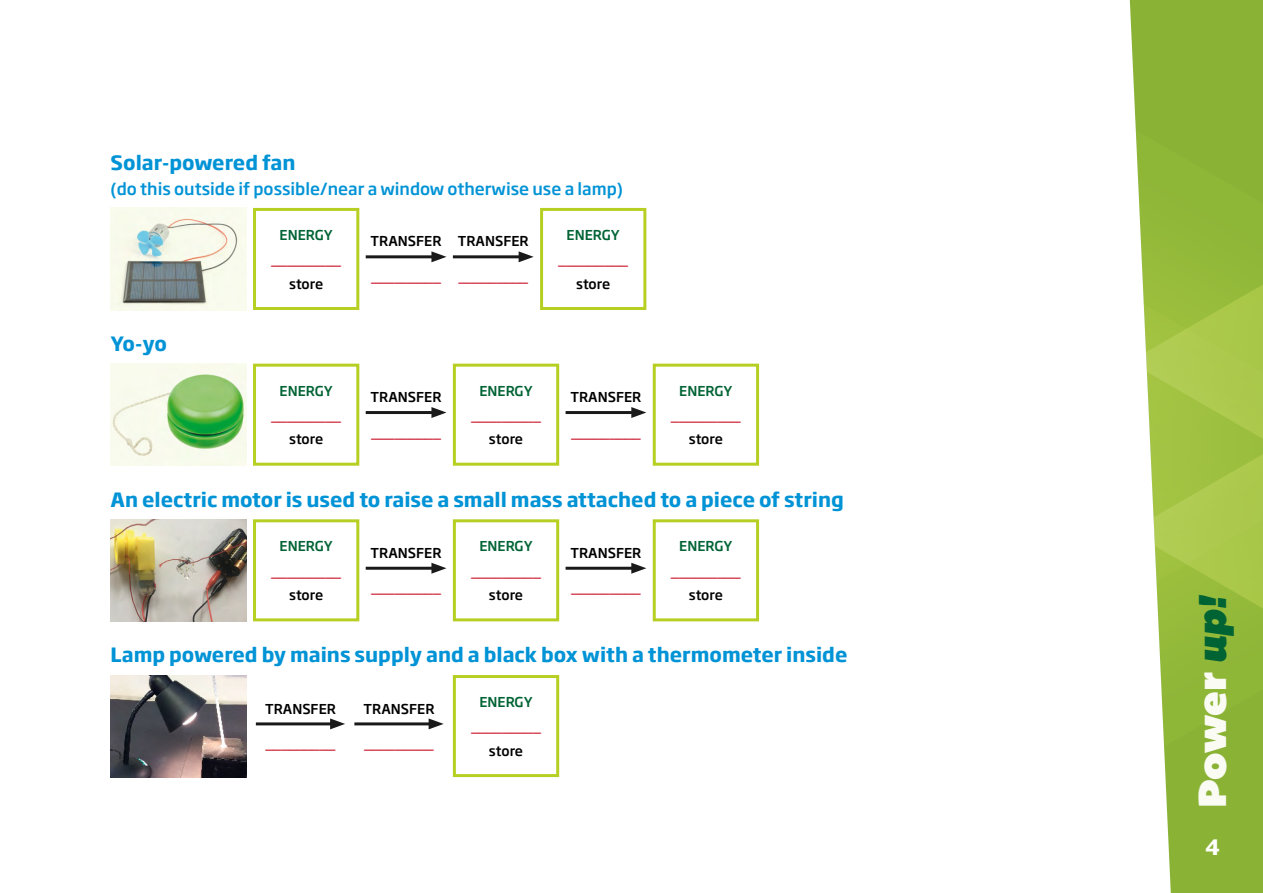
<style>
.page{position:relative;width:1263px;height:893px;background:#fff}
.page>*{position:absolute;margin:0;border:0;box-sizing:border-box;transform-origin:0 0}
.t1{font:40.05px "Bemio";letter-spacing:-.015em;color:#fafbf3}
.t2{font:700 21px "Soho Gothic Std";color:#fff}
.t3{font:700 19.5px "Soho Gothic Std";color:#0093d6}
.t4{font:500 16.5px "Soho Gothic Std";color:#0093d6}
.t5{font:500 13.5px "Soho Gothic Std";color:#c90a22}
.t6{font:500 13.5px "Soho Gothic Std";color:#000}
.t7{font:500 13.5px "Soho Gothic Std";color:#006334}
.s1{font-style:italic;color:#006334}
</style>
<div class="page">
<div style="left:1129px;top:0;width:134px;height:67px;background:#8ab336"></div>
<svg style="left:1132px;top:67px;width:131px;height:826px;background:#a6c55a"></svg>
<img style="left:111px;top:208px;width:136px;height:102px">
<div style="left:253px;top:208px;width:106px;height:102px;border:3px solid #afca0b"></div>
<div style="left:540px;top:208px;width:106px;height:102px;border:3px solid #afca0b"></div>
<hr style="left:366px;top:255px;width:71px;height:3px;background:#000">
<svg style="left:431px;top:251px;width:15px;height:11px"></svg>
<hr style="left:453px;top:255px;width:71px;height:3px;background:#000">
<svg style="left:519px;top:251px;width:15px;height:11px"></svg>
<img style="left:111px;top:364px;width:136px;height:102px">
<div style="left:253px;top:364px;width:106px;height:102px;border:3px solid #afca0b"></div>
<div style="left:453px;top:364px;width:106px;height:102px;border:3px solid #afca0b"></div>
<div style="left:653px;top:364px;width:106px;height:102px;border:3px solid #afca0b"></div>
<hr style="left:366px;top:411px;width:71px;height:3px;background:#000">
<svg style="left:431px;top:407px;width:15px;height:11px"></svg>
<hr style="left:566px;top:411px;width:70px;height:3px;background:#000">
<svg style="left:631px;top:407px;width:15px;height:11px"></svg>
<img style="left:111px;top:519px;width:136px;height:102px">
<div style="left:253px;top:519px;width:106px;height:102px;border:3px solid #afca0b"></div>
<div style="left:453px;top:519px;width:106px;height:102px;border:3px solid #afca0b"></div>
<div style="left:653px;top:519px;width:106px;height:102px;border:3px solid #afca0b"></div>
<hr style="left:566px;top:567px;width:70px;height:3px;background:#000">
<svg style="left:631px;top:563px;width:15px;height:11px"></svg>
<hr style="left:366px;top:567px;width:71px;height:3px;background:#000">
<svg style="left:431px;top:563px;width:15px;height:11px"></svg>
<img style="left:111px;top:675px;width:136px;height:102px">
<div style="left:453px;top:675px;width:106px;height:102px;border:3px solid #afca0b"></div>
<hr style="left:354px;top:722px;width:80px;height:3px;background:#000">
<svg style="left:429px;top:718px;width:15px;height:11px"></svg>
<hr style="left:256px;top:722px;width:79px;height:3px;background:#000">
<svg style="left:330px;top:718px;width:15px;height:11px"></svg>
<h3 class="t3" style="left:111px;top:150px;width:186px">Solar-powered fan</h3>
<p class="t4" style="left:111px;top:178px;width:514px">(do this outside if possible/near a window otherwise use a lamp)</p>
<p class="t7" style="left:280px;top:226px;width:55px">ENERGY</p>
<p class="t5" style="left:271px;top:252px;width:71px">_________</p>
<p class="t6" style="left:289px;top:275px;width:36px">store</p>
<p class="t7" style="left:567px;top:226px;width:55px">ENERGY</p>
<p class="t5" style="left:558px;top:252px;width:71px">_________</p>
<p class="t6" style="left:576px;top:275px;width:36px">store</p>
<p class="t6" style="left:371px;top:233px;width:72px">TRANSFER</p>
<p class="t5" style="left:371px;top:268px;width:71px">_________</p>
<p class="t6" style="left:458px;top:233px;width:72px">TRANSFER</p>
<p class="t5" style="left:458px;top:268px;width:71px">_________</p>
<h3 class="t3" style="left:111px;top:331px;width:58px">Yo-yo</h3>
<p class="t7" style="left:280px;top:382px;width:55px">ENERGY</p>
<p class="t5" style="left:271px;top:407px;width:71px">_________</p>
<p class="t6" style="left:289px;top:431px;width:36px">store</p>
<p class="t6" style="left:371px;top:388px;width:72px">TRANSFER</p>
<p class="t5" style="left:371px;top:424px;width:71px">_________</p>
<p class="t7" style="left:479px;top:382px;width:55px">ENERGY</p>
<p class="t5" style="left:471px;top:407px;width:71px">_________</p>
<p class="t6" style="left:489px;top:431px;width:36px">store</p>
<p class="t6" style="left:570px;top:388px;width:72px">TRANSFER</p>
<p class="t5" style="left:571px;top:424px;width:71px">_________</p>
<p class="t7" style="left:679px;top:382px;width:55px">ENERGY</p>
<p class="t5" style="left:671px;top:407px;width:71px">_________</p>
<p class="t6" style="left:689px;top:431px;width:36px">store</p>
<h3 class="t3" style="left:111px;top:487px;width:735px">An electric motor is used to raise a small mass attached to a piece of string</h3>
<p class="t7" style="left:280px;top:538px;width:55px">ENERGY</p>
<p class="t5" style="left:271px;top:563px;width:71px">_________</p>
<p class="t6" style="left:289px;top:586px;width:36px">store</p>
<p class="t7" style="left:479px;top:538px;width:55px">ENERGY</p>
<p class="t5" style="left:471px;top:563px;width:71px">_________</p>
<p class="t6" style="left:489px;top:586px;width:36px">store</p>
<p class="t7" style="left:679px;top:538px;width:55px">ENERGY</p>
<p class="t5" style="left:671px;top:563px;width:71px">_________</p>
<p class="t6" style="left:689px;top:586px;width:36px">store</p>
<p class="t6" style="left:371px;top:544px;width:72px">TRANSFER</p>
<p class="t5" style="left:371px;top:580px;width:71px">_________</p>
<p class="t6" style="left:570px;top:544px;width:72px">TRANSFER</p>
<p class="t5" style="left:571px;top:580px;width:71px">_________</p>
<h3 class="t3" style="left:111px;top:642px;width:738px">Lamp powered by mains supply and a black box with a thermometer inside</h3>
<p class="t7" style="left:479px;top:693px;width:55px">ENERGY</p>
<p class="t5" style="left:471px;top:719px;width:71px">_________</p>
<p class="t6" style="left:489px;top:742px;width:36px">store</p>
<p class="t6" style="left:265px;top:700px;width:72px">TRANSFER</p>
<p class="t5" style="left:266px;top:735px;width:71px">_________</p>
<p class="t6" style="left:364px;top:700px;width:72px">TRANSFER</p>
<p class="t5" style="left:364px;top:735px;width:71px">_________</p>
<h1 class="t1" style="left:1180px;top:808px;width:214px;rotate:-90deg">Power <span class="s1">up!</span></h1>
<h2 class="t2" style="left:1205px;top:833px;width:16px">4</h2>
</div>
